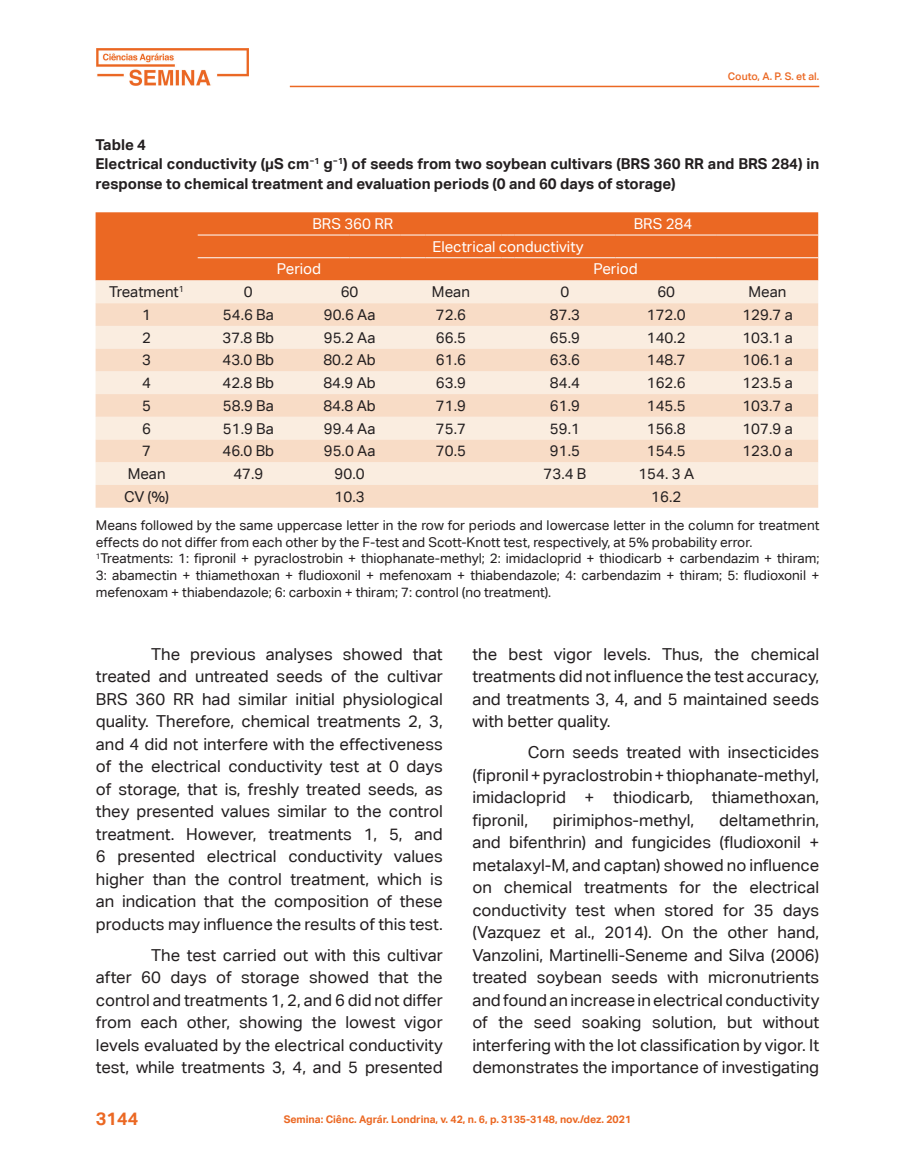
<style>
.page{position:relative;width:915px;height:1170px;background:#fff}
.page>*{position:absolute;margin:0;border:0;box-sizing:border-box;transform-origin:0 0}
.t1{font:700 18px "Aktiv Grotesk Corp";color:#eb6823}
.corpo_do_texto{font:16.5px/22.5px "Aktiv Grotesk Corp";color:#231f20;text-align:justify}
.texto_tabela{font:15px "Aktiv Grotesk Corp";color:#231f20}
.corpo_do_texto-2{font:700 15px/19.5px "Aktiv Grotesk Corp";color:#231f20}
.texto_tabela-2{font:15px "Aktiv Grotesk Corp";color:#fff}
.título_Tabela{font:700 15px "Aktiv Grotesk Corp";color:#231f20}
.legenda_de_tabela{font:13.5px/16.5px "Aktiv Grotesk Corp";color:#231f20}
.t2{font:700 10.5px "Aktiv Grotesk Corp";color:#eb6823}
.t3{font:500 10.5px "Aktiv Grotesk Corp";color:#eb6823}
</style>
<div class="page">
<hr style="left:290px;top:86px;width:529px;height:1px;background:#eb6823">
<img style="left:96px;top:48px;width:152px;height:37px">
<div style="left:95px;top:212px;width:722px;height:68px;background:#eb6823"></div>
<div style="left:95px;top:280px;width:722px;height:23px;background:#faede0"></div>
<svg style="left:95px;top:303px;width:722px;height:204px;fill:#f8dcc6"></svg>
<hr style="left:198px;top:235px;width:101px;height:1px;background:#fff">
<hr style="left:299px;top:235px;width:50px;height:1px;background:#fff">
<hr style="left:349px;top:235px;width:51px;height:1px;background:#fff">
<svg style="left:400px;top:235px;width:25px;height:1px"></svg>
<hr style="left:425px;top:235px;width:76px;height:1px;background:#fff">
<svg style="left:501px;top:235px;width:13px;height:1px"></svg>
<hr style="left:514px;top:235px;width:101px;height:1px;background:#fff">
<hr style="left:615px;top:235px;width:101px;height:1px;background:#fff">
<hr style="left:716px;top:235px;width:101px;height:1px;background:#fff">
<hr style="left:198px;top:257px;width:101px;height:1px;background:#fff">
<hr style="left:299px;top:257px;width:50px;height:1px;background:#fff">
<hr style="left:349px;top:257px;width:51px;height:1px;background:#fff">
<svg style="left:400px;top:257px;width:25px;height:1px"></svg>
<hr style="left:425px;top:257px;width:76px;height:1px;background:#fff">
<svg style="left:501px;top:257px;width:13px;height:1px"></svg>
<hr style="left:514px;top:257px;width:101px;height:1px;background:#fff">
<hr style="left:615px;top:257px;width:101px;height:1px;background:#fff">
<hr style="left:716px;top:257px;width:101px;height:1px;background:#fff">
<p class="t3" style="left:727px;top:69px;width:93px">Couto, A. P. S. et al.</p>
<p class="título_Tabela" style="left:95px;top:135px;width:52px">Table 4</p>
<p class="corpo_do_texto-2" style="left:95px;top:154px;width:725px">Electrical conductivity (µS cm<sup>−1</sup> g<sup>−1</sup>) of seeds from two soybean cultivars (BRS 360 RR and BRS 284) in response to chemical treatment and evaluation periods (0 and 60 days of storage)</p>
<p class="texto_tabela-2" style="left:312px;top:215px;width:82px">BRS 360 RR</p>
<p class="texto_tabela-2" style="left:633px;top:215px;width:60px">BRS 284</p>
<p class="texto_tabela-2" style="left:432px;top:237px;width:153px">Electrical conductivity</p>
<p class="texto_tabela-2" style="left:277px;top:260px;width:46px">Period</p>
<p class="texto_tabela-2" style="left:593px;top:260px;width:46px">Period</p>
<p class="texto_tabela" style="left:109px;top:283px;width:76px">Treatment<sup>1</sup></p>
<p class="texto_tabela" style="left:244px;top:283px;width:10px">0</p>
<p class="texto_tabela" style="left:340px;top:283px;width:19px">60</p>
<p class="texto_tabela" style="left:432px;top:283px;width:39px">Mean</p>
<p class="texto_tabela" style="left:560px;top:283px;width:10px">0</p>
<p class="texto_tabela" style="left:657px;top:283px;width:19px">60</p>
<p class="texto_tabela" style="left:748px;top:283px;width:39px">Mean</p>
<p class="texto_tabela" style="left:142px;top:306px;width:10px">1</p>
<p class="texto_tabela" style="left:223px;top:306px;width:52px">54.6 Ba</p>
<p class="texto_tabela" style="left:324px;top:306px;width:53px">90.6 Aa</p>
<p class="texto_tabela" style="left:436px;top:306px;width:31px">72.6</p>
<p class="texto_tabela" style="left:549px;top:306px;width:31px">87.3</p>
<p class="texto_tabela" style="left:646px;top:306px;width:40px">172.0</p>
<p class="texto_tabela" style="left:742px;top:306px;width:52px">129.7 a</p>
<p class="texto_tabela" style="left:142px;top:328px;width:10px">2</p>
<p class="texto_tabela" style="left:222px;top:328px;width:53px">37.8 Bb</p>
<p class="texto_tabela" style="left:324px;top:328px;width:53px">95.2 Aa</p>
<p class="texto_tabela" style="left:436px;top:328px;width:31px">66.5</p>
<p class="texto_tabela" style="left:549px;top:328px;width:31px">65.9</p>
<p class="texto_tabela" style="left:646px;top:328px;width:40px">140.2</p>
<p class="texto_tabela" style="left:742px;top:328px;width:52px">103.1 a</p>
<p class="texto_tabela" style="left:142px;top:351px;width:10px">3</p>
<p class="texto_tabela" style="left:222px;top:351px;width:53px">43.0 Bb</p>
<p class="texto_tabela" style="left:323px;top:351px;width:54px">80.2 Ab</p>
<p class="texto_tabela" style="left:436px;top:351px;width:31px">61.6</p>
<p class="texto_tabela" style="left:549px;top:351px;width:31px">63.6</p>
<p class="texto_tabela" style="left:646px;top:351px;width:40px">148.7</p>
<p class="texto_tabela" style="left:742px;top:351px;width:52px">106.1 a</p>
<p class="texto_tabela" style="left:142px;top:374px;width:10px">4</p>
<p class="texto_tabela" style="left:222px;top:374px;width:53px">42.8 Bb</p>
<p class="texto_tabela" style="left:323px;top:374px;width:54px">84.9 Ab</p>
<p class="texto_tabela" style="left:436px;top:374px;width:31px">63.9</p>
<p class="texto_tabela" style="left:549px;top:374px;width:31px">84.4</p>
<p class="texto_tabela" style="left:646px;top:374px;width:40px">162.6</p>
<p class="texto_tabela" style="left:742px;top:374px;width:52px">123.5 a</p>
<p class="texto_tabela" style="left:142px;top:396px;width:10px">5</p>
<p class="texto_tabela" style="left:223px;top:396px;width:52px">58.9 Ba</p>
<p class="texto_tabela" style="left:323px;top:396px;width:54px">84.8 Ab</p>
<p class="texto_tabela" style="left:436px;top:396px;width:31px">71.9</p>
<p class="texto_tabela" style="left:549px;top:396px;width:31px">61.9</p>
<p class="texto_tabela" style="left:646px;top:396px;width:40px">145.5</p>
<p class="texto_tabela" style="left:742px;top:396px;width:52px">103.7 a</p>
<p class="texto_tabela" style="left:142px;top:419px;width:10px">6</p>
<p class="texto_tabela" style="left:223px;top:419px;width:52px">51.9 Ba</p>
<p class="texto_tabela" style="left:324px;top:419px;width:53px">99.4 Aa</p>
<p class="texto_tabela" style="left:436px;top:419px;width:31px">75.7</p>
<p class="texto_tabela" style="left:549px;top:419px;width:31px">59.1</p>
<p class="texto_tabela" style="left:646px;top:419px;width:40px">156.8</p>
<p class="texto_tabela" style="left:742px;top:419px;width:52px">107.9 a</p>
<p class="texto_tabela" style="left:142px;top:442px;width:10px">7</p>
<p class="texto_tabela" style="left:222px;top:442px;width:53px">46.0 Bb</p>
<p class="texto_tabela" style="left:324px;top:442px;width:53px">95.0 Aa</p>
<p class="texto_tabela" style="left:436px;top:442px;width:31px">70.5</p>
<p class="texto_tabela" style="left:549px;top:442px;width:31px">91.5</p>
<p class="texto_tabela" style="left:646px;top:442px;width:40px">154.5</p>
<p class="texto_tabela" style="left:742px;top:442px;width:52px">123.0 a</p>
<p class="texto_tabela" style="left:128px;top:465px;width:39px">Mean</p>
<p class="texto_tabela" style="left:233px;top:465px;width:31px">47.9</p>
<p class="texto_tabela" style="left:334px;top:465px;width:32px">90.0</p>
<p class="texto_tabela" style="left:543px;top:465px;width:44px">73.4 B</p>
<p class="texto_tabela" style="left:638px;top:465px;width:57px">154. 3 A</p>
<p class="texto_tabela" style="left:124px;top:487px;width:46px">CV (%)</p>
<p class="texto_tabela" style="left:334px;top:487px;width:32px">10.3</p>
<p class="texto_tabela" style="left:651px;top:487px;width:31px">16.2</p>
<p class="legenda_de_tabela" style="left:96px;top:517px;width:724px">Means followed by the same uppercase letter in the row for periods and lowercase letter in the column for treatment effects do not differ from each other by the F-test and Scott-Knott test, respectively, at 5% probability error.</p>
<p class="legenda_de_tabela" style="left:96px;top:550px;width:724px;text-align:justify"><sup>1</sup>Treatments: 1: fipronil + pyraclostrobin + thiophanate-methyl; 2: imidacloprid + thiodicarb + carbendazim + thiram; 3: abamectin + thiamethoxan + fludioxonil + mefenoxam + thiabendazole; 4: carbendazim + thiram; 5: fludioxonil + mefenoxam + thiabendazole; 6: carboxin + thiram; 7: control (no treatment).</p>
<p class="corpo_do_texto" style="left:96px;top:642px;width:348px;text-indent:55px">The previous analyses showed that treated and untreated seeds of the cultivar BRS 360 RR had similar initial physiological quality. Therefore, chemical treatments 2, 3, and 4 did not interfere with the effectiveness of the electrical conductivity test at 0 days of storage, that is, freshly treated seeds, as they presented values similar to the control treatment. However, treatments 1, 5, and 6 presented electrical conductivity values higher than the control treatment, which is an indication that the composition of these products may influence the results of this test.</p>
<p class="corpo_do_texto" style="left:96px;top:943px;width:348px;text-indent:55px">The test carried out with this cultivar after 60 days of storage showed that the control and treatments 1, 2, and 6 did not differ from each other, showing the lowest vigor levels evaluated by the electrical conductivity test, while treatments 3, 4, and 5 presented</p>
<p class="corpo_do_texto" style="left:472px;top:642px;width:348px">the best vigor levels. Thus, the chemical treatments did not influence the test accuracy, and treatments 3, 4, and 5 maintained seeds with better quality.</p>
<p class="corpo_do_texto" style="left:472px;top:740px;width:348px;text-indent:55px">Corn seeds treated with insecticides (fipronil + pyraclostrobin + thiophanate-methyl, imidacloprid + thiodicarb, thiamethoxan, fipronil,</p>
<p class="corpo_do_texto" style="left:472px;top:808px;width:348px;text-indent:246px">deltamethrin, and bifenthrin) and fungicides (fludioxonil + metalaxyl-M, and captan) showed no influence on chemical treatments for the electrical conductivity test when stored for 35 days (Vazquez et al., 2014). On the other hand, Vanzolini, Martinelli-Seneme and Silva (2006) treated soybean seeds with micronutrients and found an increase in electrical conductivity of the seed soaking solution, but without interfering with the lot classification by vigor. It demonstrates the importance of investigating</p>
<p class="corpo_do_texto" style="left:552px;top:808px;width:143px">pirimiphos-methyl,</p>
<p class="t1" style="left:96px;top:1107px;width:44px">3144</p>
<p class="t2" style="left:283px;top:1112px;width:349px">Semina: Ciênc. Agrár. Londrina, v. 42, n. 6, p. 3135-3148, nov./dez. 2021</p>
</div>
